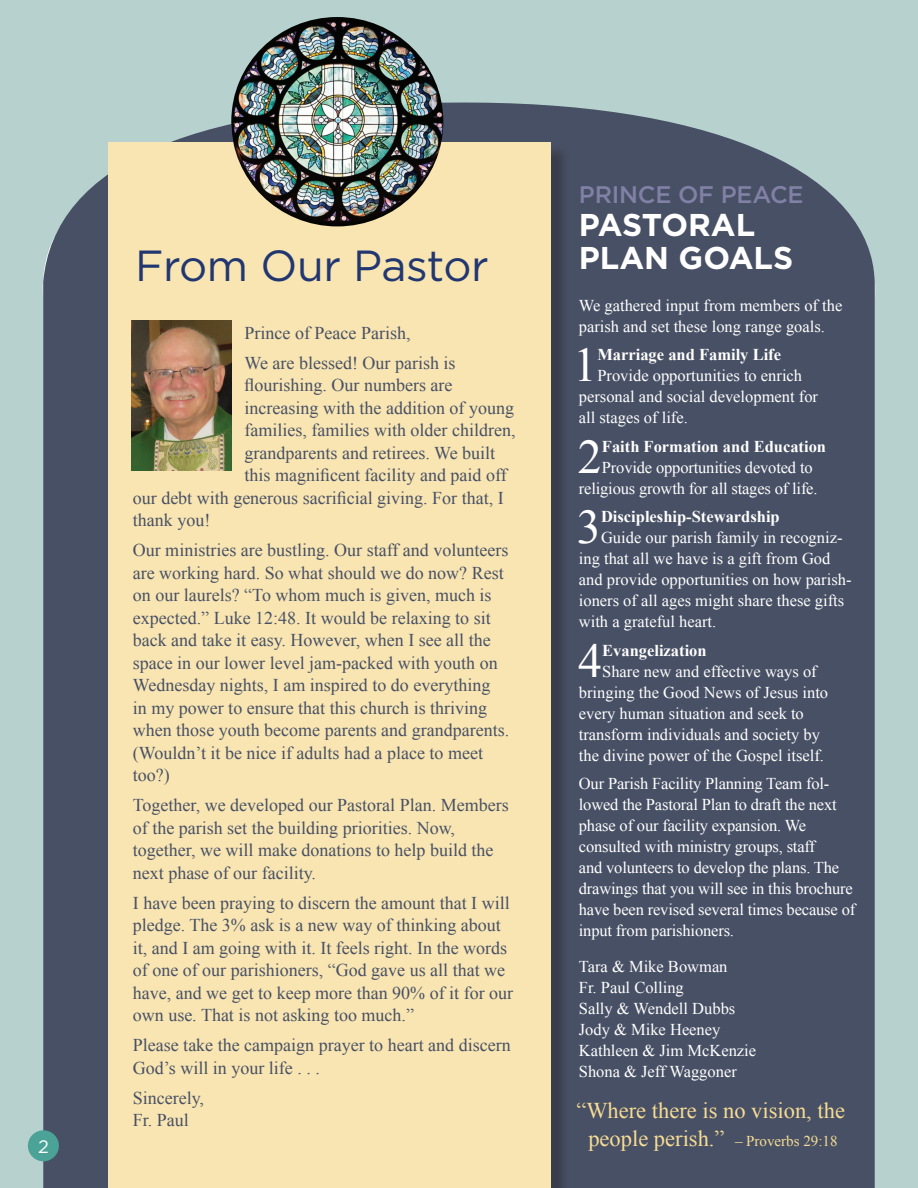
<style>
.page{position:relative;width:918px;height:1188px;background:#b7d2ce}
.page>*{position:absolute;margin:0;border:0;box-sizing:border-box;transform-origin:0 0}
.t1{font:48.15px "Times New Roman";color:#fff}
.t2{font:43.5px "Gotham";letter-spacing:-.01em;color:#223771}
.t3{font:700 31.5px/33px "Gotham";color:#fff}
.t4{font:500 24px "Gotham";letter-spacing:-.01em;color:#8180a5}
.t5{font:22.5px/28.5px "Times New Roman";color:#f7dc95;text-align:center}
.t6{font:18px/22.5px "Times New Roman";color:#485065}
.t7{font:18px "Gotham";color:#fff}
.t8{font:16.5px/21px "Times New Roman";color:#fff}
.t9{font:700 16.5px "Times New Roman";color:#fff}
.s1{font-size:15px}
</style>
<div class="page">
<div style="left:43px;top:102px;width:832px;height:1086px;background:#485065"></div>
<div style="left:110px;top:145px;width:460px;height:1043px;background:#231f20;opacity:.4"></div>
<div style="left:108px;top:142px;width:443px;height:1046px;background:#f8e5b1"></div>
<img style="left:231px;top:17px;width:212px;height:209px">
<img style="left:132px;top:320px;width:99px;height:151px">
<div style="left:28px;top:1130px;width:31px;height:31px;background:#4ba297;border-radius:50%"></div>
<p class="t7" style="left:38px;top:1135px;width:12px">2</p>
<p class="t2" style="left:135px;top:238px;width:355px">From Our Pastor</p>
<p class="t6" style="left:245px;top:321px;width:167px">Prince of Peace Parish,</p>
<p class="t6" style="left:245px;top:351px;width:212px">We are blessed! Our parish is</p>
<p class="t6" style="left:245px;top:374px;width:209px">flourishing. Our numbers are</p>
<p class="t6" style="left:245px;top:396px;width:271px">increasing with the addition of young</p>
<p class="t6" style="left:245px;top:419px;width:272px">families, families with older children,</p>
<p class="t6" style="left:245px;top:441px;width:252px">grandparents and retirees. We built</p>
<p class="t6" style="left:245px;top:464px;width:264px">this magnificent facility and paid off</p>
<p class="t6" style="left:133px;top:486px;width:372px">our debt with generous sacrificial giving. For that, I</p>
<p class="t6" style="left:133px;top:509px;width:79px">thank you!</p>
<p class="t6" style="left:133px;top:539px;width:378px">Our ministries are bustling. Our staff and volunteers are working hard. So what should we do now? Rest on our laurels? “To whom much is given, much is expected.” Luke 12:48. It would be relaxing to sit back and take it easy. However, when I see all the space in our lower level jam-packed with youth on Wednesday nights, I am inspired to do everything<br>in my power to ensure that this church is thriving when those youth become parents and grandparents. (Wouldn’t it be nice if adults had a place to meet too?)</p>
<p class="t6" style="left:133px;top:794px;width:377px">Together, we developed our Pastoral Plan. Members of the parish set the building priorities. Now, together, we will make donations to help build the next phase of our facility.</p>
<p class="t6" style="left:133px;top:891px;width:382px">I have been praying to discern the amount that I will pledge. The 3% ask is a new way of thinking about it, and I am going with it. It feels right. In the words of one of our parishioners, “God gave us all that we have, and we get to keep more than 90% of it for our own use. That is not asking too much.”</p>
<p class="t6" style="left:133px;top:1034px;width:379px">Please take the campaign prayer to heart and discern<br>God’s will in your life . . .</p>
<p class="t6" style="left:133px;top:1086px;width:73px">Sincerely,</p>
<p class="t6" style="left:133px;top:1109px;width:58px">Fr. Paul</p>
<p class="t4" style="left:579px;top:179px;width:226px">PRINCE OF PEACE</p>
<p class="t3" style="left:579px;top:208px;width:216px">PASTORAL<br>PLAN GOALS</p>
<p class="t8" style="left:579px;top:295px;width:265px">We gathered input from members of the parish and set these long range goals.</p>
<p class="t1" style="left:573px;top:333px;width:26px">1</p>
<p class="t9" style="left:597px;top:343px;width:185px">Marriage and Family Life</p>
<p class="t8" style="left:597px;top:365px;width:206px">Provide opportunities to enrich</p>
<p class="t8" style="left:579px;top:386px;width:241px">personal and social development for</p>
<p class="t8" style="left:579px;top:407px;width:111px">all stages of life.</p>
<p class="t1" style="left:578px;top:424px;width:26px">2</p>
<p class="t9" style="left:602px;top:435px;width:226px">Faith Formation and Education</p>
<p class="t8" style="left:579px;top:457px;width:240px;text-align:right">Provide opportunities devoted to religious growth for all stages of life.</p>
<p class="t1" style="left:577px;top:495px;width:26px">3</p>
<p class="t9" style="left:601px;top:505px;width:180px">Discipleship-Stewardship</p>
<p class="t8" style="left:601px;top:527px;width:243px">Guide our parish family in recogniz-</p>
<p class="t8" style="left:579px;top:548px;width:253px">ing that all we have is a gift from God</p>
<p class="t8" style="left:579px;top:569px;width:274px">and provide opportunities on how parish-</p>
<p class="t8" style="left:579px;top:590px;width:267px">ioners of all ages might share these gifts</p>
<p class="t8" style="left:579px;top:611px;width:139px">with a grateful heart.</p>
<p class="t1" style="left:578px;top:628px;width:26px">4</p>
<p class="t9" style="left:602px;top:639px;width:106px">Evangelization</p>
<p class="t8" style="left:602px;top:661px;width:216px">Share new and effective ways of</p>
<p class="t8" style="left:579px;top:682px;width:251px">bringing the Good News of Jesus into</p>
<p class="t8" style="left:579px;top:703px;width:227px">every human situation and seek to</p>
<p class="t8" style="left:579px;top:724px;width:243px">transform individuals and society by</p>
<p class="t8" style="left:579px;top:745px;width:247px">the divine power of the Gospel itself.</p>
<p class="t8" style="left:579px;top:773px;width:278px">Our Parish Facility Planning Team fol&shy;lowed the Pastoral Plan to draft the next phase of our facility expansion. We consulted with ministry groups, staff<br>and volunteers to develop the plans. The drawings that you will see in this brochure have been revised several times because of input from parishioners.</p>
<p class="t8" style="left:579px;top:956px;width:150px">Tara &amp; Mike Bowman</p>
<p class="t8" style="left:579px;top:977px;width:106px">Fr. Paul Colling</p>
<p class="t8" style="left:579px;top:998px;width:158px">Sally &amp; Wendell Dubbs</p>
<p class="t8" style="left:579px;top:1019px;width:143px">Jody &amp; Mike Heeney</p>
<p class="t8" style="left:579px;top:1040px;width:179px">Kathleen &amp; Jim McKenzie</p>
<p class="t8" style="left:579px;top:1061px;width:159px">Shona &amp; Jeff Waggoner</p>
<p class="t5" style="left:576px;top:1096px;width:270px">“Where there is no vision, the people perish.” <span class="s1">– Proverbs 29:18</span></p>
</div>
